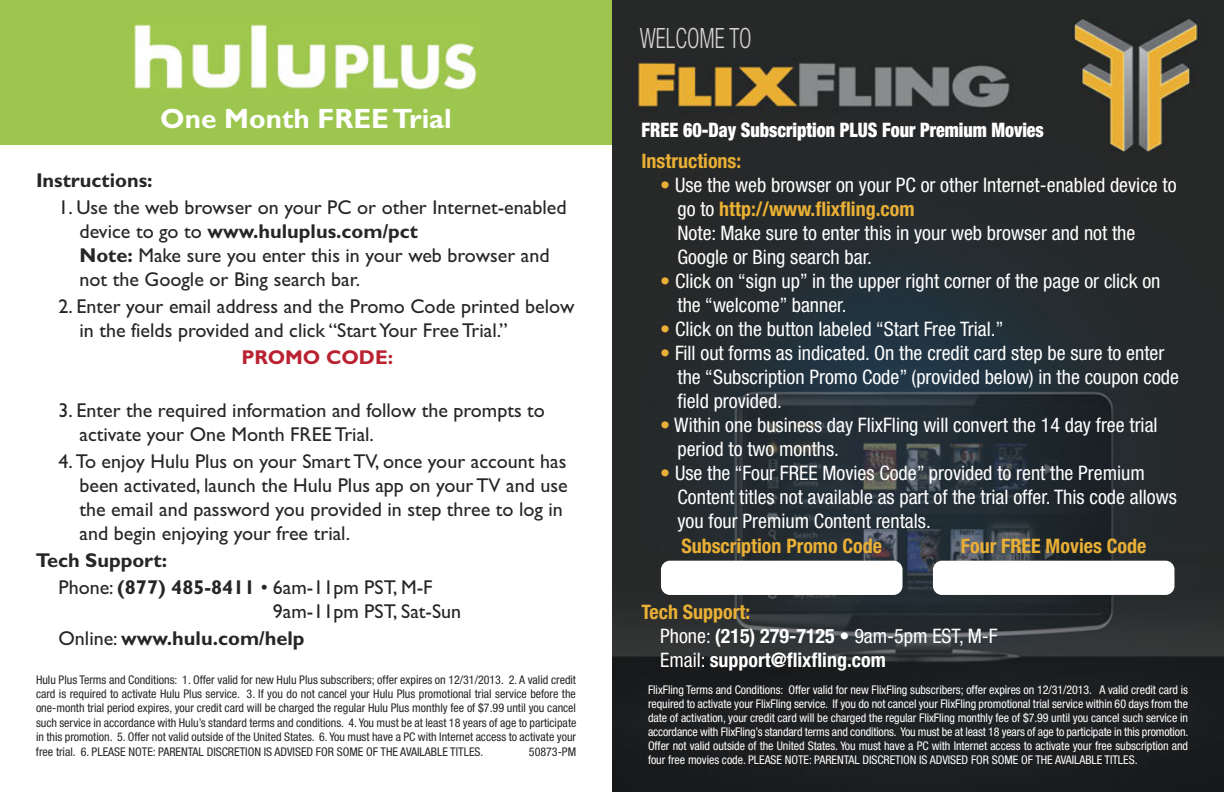
<style>
.page{position:relative;width:1224px;height:792px;background:#fff}
.page>*{position:absolute;margin:0;border:0;box-sizing:border-box;transform-origin:0 0}
.t1{font:700 28px "Gill Sans";color:#fff}
.t2{font:300 condensed 28px "Helvetica Neue";color:#d4d4d4;scale:.8 1}
.t3{font:condensed 20px/24px "Helvetica Neue";color:#fff}
.t4{font:20px/24px "Gill Sans";color:#272627}
.t5{font:700 condensed 20px/24px "Helvetica Neue";color:#fff}
.t6{font:700 20px/26.8px "Gill Sans";color:#272627}
.t7{font:700 condensed 20px "Helvetica Neue";color:#eab035}
.t8{font:900 condensed 20px "Helvetica Neue";color:#fff;scale:.9 1}
.t9{font:700 20px "Gill Sans";color:#ba2232}
.t10{font:condensed 12px/14px "Helvetica Neue";letter-spacing:-.005em;color:#fff;text-align:justify}
.t11{font:condensed 12px/14.4px "Helvetica Neue";color:#272627;text-align:justify}
.s1{font-weight:700}
.s2{font-weight:400}
.s3{color:#eab035}
.s4{font-weight:700;color:#eab035}
</style>
<div class="page">
<div style="left:0;top:0;width:612px;height:144px;background:#9dc64e"></div>
<img style="left:133px;top:21px;width:345px;height:72px">
<img style="left:612px;top:0;width:612px;height:792px">
<div style="left:661px;top:561px;width:242px;height:34px;background:#fff;border-radius:9px"></div>
<div style="left:933px;top:561px;width:241px;height:34px;background:#fff;border-radius:9px"></div>
<h1 class="t1" style="left:160px;top:102px;width:293px">One Month FREE Trial</h1>
<h2 class="t6" style="left:36px;top:167px;width:118px">Instructions:</h2>
<h2 class="t4" style="left:80px;top:195px;width:489px;text-indent:-21px">1. Use the web browser on your PC or other Internet-enabled device to go to <span class="s1">www.huluplus.com/pct<br>Note:</span> Make sure you enter this in your web browser and not the Google or Bing search bar.</h2>
<h2 class="t4" style="left:80px;top:294px;width:496px;text-indent:-21px">2. Enter your email address and the Promo Code printed below in the fields provided and click “Start Your Free Trial.”</h2>
<h2 class="t9" style="left:241px;top:345px;width:153px">PROMO CODE:</h2>
<h2 class="t4" style="left:79px;top:398px;width:467px;text-indent:-21px">3. Enter the required information and follow the prompts to activate your One Month FREE Trial.</h2>
<h2 class="t4" style="left:79px;top:449px;width:490px;text-indent:-21px">4. To enjoy Hulu Plus on your Smart TV, once your account has been activated, launch the Hulu Plus app on your TV and use the email and password you provided in step three to log in and begin enjoying your free trial.</h2>
<h2 class="t6" style="left:58px;top:547px;width:376px;text-indent:-22px">Tech Support:<br><span class="s2">Phone:</span> (877) 485-8411 <span class="s2">• 6am-11pm PST, M-F</span></h2>
<h2 class="t4" style="left:59px;top:598px;width:404px;line-height:26.8px;text-indent:214px">9am-11pm PST, Sat-Sun<br>Online: <span class="s1">www.hulu.com/help</span></h2>
<p class="t11" style="left:36px;top:673px;width:542px">Hulu Plus Terms and Conditions: 1. Offer valid for new Hulu Plus subscribers; offer expires on 12/31/2013. 2. A valid credit card is required to activate Hulu Plus service. 3. If you do not cancel your Hulu Plus promotional trial service before the one-month trial period expires, your credit card will be charged the regular Hulu Plus monthly fee of $7.99 until you cancel such service in accordance with Hulu’s standard terms and conditions. 4. You must be at least 18 years of age to participate in this promotion. 5. Offer not valid outside of the United States. 6. You must have a PC with Internet access to activate your free trial. 6. PLEASE NOTE: PARENTAL DISCRETION IS ADVISED FOR SOME OF THE AVAILABLE TITLES.</p>
<p class="t11" style="left:529px;top:745px;width:49px">50873-PM</p>
<h1 class="t2" style="left:640px;top:28px;width:141px">WELCOME TO</h1>
<h2 class="t8" style="left:642px;top:123px;width:449px">FREE 60-Day Subscription PLUS Four Premium Movies</h2>
<h2 class="t7" style="left:642px;top:154px;width:101px">Instructions:</h2>
<h2 class="t3" style="left:678px;top:175px;width:501px;text-indent:-17px"><span class="s3">•</span> Use the web browser on your PC or other Internet-enabled device to go to <span class="s4">http://www.flixfling.com<br></span>Note: Make sure to enter this in your web browser and not the Google or Bing search bar.</h2>
<h2 class="t3" style="left:678px;top:271px;width:485px;text-indent:-17px"><span class="s3">•</span> Click on “sign up” in the upper right corner of the page or click on the “welcome” banner.</h2>
<h2 class="t3" style="left:660px;top:319px;width:345px"><span class="s3">•</span> Click on the button labeled “Start Free Trial.”</h2>
<h2 class="t3" style="left:678px;top:343px;width:503px;text-indent:-17px"><span class="s3">•</span> Fill out forms as indicated. On the credit card step be sure to enter the “Subscription Promo Code” (provided below) in the coupon code field provided.</h2>
<h2 class="t3" style="left:678px;top:415px;width:482px;text-indent:-17px"><span class="s3">•</span> Within one business day FlixFling will convert the 14 day free trial period to two months.</h2>
<h2 class="t3" style="left:678px;top:463px;width:501px;text-indent:-17px"><span class="s3">•</span> Use the “Four FREE Movies Code” provided to rent the Premium<br>Content titles not available as part of the trial offer. This code allows you four Premium Content rentals.</h2>
<h2 class="t7" style="left:681px;top:539px;width:202px">Subscription Promo Code</h2>
<h2 class="t7" style="left:961px;top:539px;width:187px">Four FREE Movies Code</h2>
<h2 class="t5" style="left:660px;top:602px;width:339px;text-indent:-19px"><span class="s3">Tech Support:<br></span><span class="s2">Phone:</span> (215) 279-7125 <span class="s2">• 9am-5pm EST, M-F<br>Email:</span> support@flixfling.com</h2>
<p class="t10" style="left:648px;top:684px;width:542px">FlixFling Terms and Conditions: Offer valid for new FlixFling subscribers; offer expires on 12/31/2013. A valid credit card is required to activate your FlixFling service. If you do not cancel your FlixFling promotional trial service within 60 days from the date of activation, your credit card will be charged the regular FlixFling monthly fee of $7.99 until you cancel such service in accordance with FlixFling’s standard terms and conditions. You must be at least 18 years of age to participate in this promotion.<br>Offer not valid outside of the United States. You must have a PC with Internet access to activate your free subscription and four free movies code. PLEASE NOTE: PARENTAL DISCRETION IS ADVISED FOR SOME OF THE AVAILABLE TITLES.</p>
</div>
